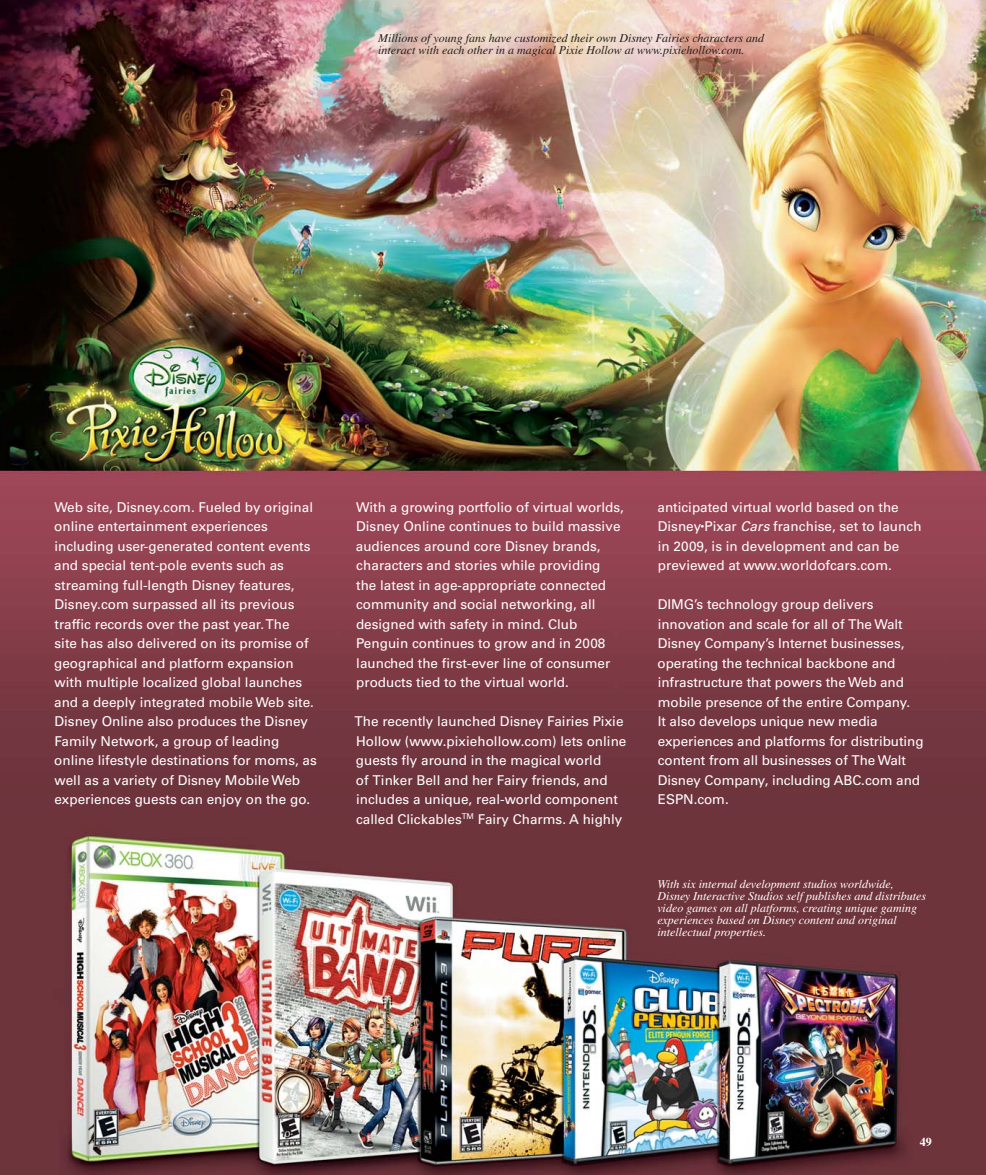
<style>
.page{position:relative;width:986px;height:1175px;background:#fff}
.page>*{position:absolute;margin:0;border:0;box-sizing:border-box;transform-origin:0 0}
.t1{font:13.5px/19.5px "Univers LT Std";color:#fff}
.t2{font:italic 12px/12px "Times LT Std";color:#fff}
.t3{font:italic 12px/12px "Times LT Std";color:#231f20}
.t4{font:700 12px "Times LT Std";color:#fff}
.s1{font-style:italic}
</style>
<div class="page">
<img style="left:0;top:0;width:986px;height:1174px">
<p class="t3" style="left:378px;top:33px;width:387px">Millions of young fans have customized their own Disney Fairies characters and interact with each other in a magical Pixie Hollow at www.pixiehollow.com.</p>
<p class="t1" style="left:54px;top:498px;width:264px">Web site, Disney.com. Fueled by original online entertainment experiences including user-generated content events and special tent-pole events such as streaming full-length Disney features, Disney.com surpassed all its previous traffic records over the past year. The<br>site has also delivered on its promise of geographical and platform expansion with multiple localized global launches and a deeply integrated mobile Web site.<br>Disney Online also produces the Disney Family Network, a group of leading online lifestyle destinations for moms, as well as a variety of Disney Mobile Web experiences guests can enjoy on the go.</p>
<p class="t1" style="left:356px;top:498px;width:270px">With a growing portfolio of virtual worlds, Disney Online continues to build massive audiences around core Disney brands, characters and stories while providing<br>the latest in age-appropriate connected community and social networking, all designed with safety in mind. Club Penguin continues to grow and in 2008 launched the first-ever line of consumer products tied to the virtual world.</p>
<p class="t1" style="left:354px;top:713px;width:273px">The recently launched Disney Fairies Pixie Hollow (www.pixiehollow.com) lets online guests fly around in the magical world<br>of Tinker Bell and her Fairy friends, and includes a unique, real-world component called Clickables<sup>TM</sup> Fairy Charms. A highly</p>
<p class="t1" style="left:657px;top:498px;width:265px">anticipated virtual world based on the Disney<sup>•</sup>Pixar <span class="s1">Cars</span> franchise, set to launch in 2009, is in development and can be previewed at www.worldofcars.com.</p>
<p class="t1" style="left:657px;top:596px;width:267px">DIMG’s technology group delivers innovation and scale for all of The Walt Disney Company’s Internet businesses, operating the technical backbone and infrastructure that powers the Web and mobile presence of the entire Company.<br>It also develops unique new media experiences and platforms for distributing content from all businesses of The Walt Disney Company, including ABC.com and ESPN.com.</p>
<p class="t2" style="left:657px;top:879px;width:270px">With six internal development studios worldwide, Disney Interactive Studios self publishes and distributes video games on all platforms, creating unique gaming experiences based on Disney content and original intellectual properties.</p>
<p class="t4" style="left:920px;top:1137px;width:13px">49</p>
</div>
